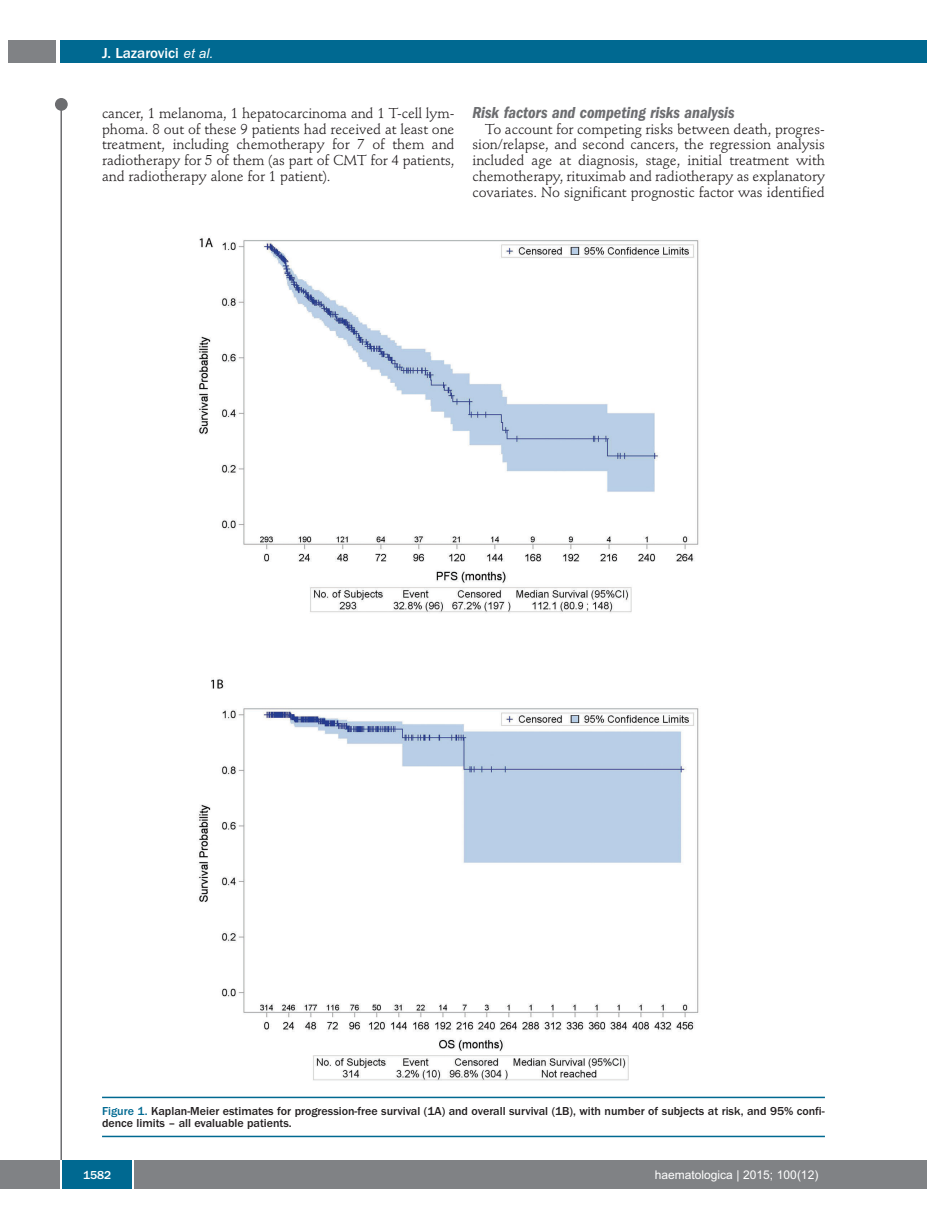
<style>
.page{position:relative;width:927px;height:1225px;background:#fff}
.page>*{position:absolute;margin:0;border:0;box-sizing:border-box;transform-origin:0 0}
.t1{font:italic 600 condensed 16.5px "Franklin Gothic";color:#6c6d70}
.t2{font:500 15px "Franklin Gothic";color:#fff}
.t3{font:14.25px/15.9px "Stempel Schneidler";letter-spacing:-.005em;color:#231f20;text-align:justify}
.t4{font:500 12px/12px "Franklin Gothic";color:#231f20}
.t5{font:12px "Arial";color:#fff}
.t6{font:500 12px "Franklin Gothic";color:#fff}
.s1{font-family:"Arial";font-weight:400;font-style:italic;font-size:13.5px}
.s2{color:#006991}
</style>
<div class="page">
<div style="left:911px;top:40px;width:16px;height:22px;background:#006991"></div>
<div style="left:910px;top:1160px;width:17px;height:28px;background:#808285"></div>
<div style="left:55px;top:98px;width:13px;height:13px;background:#6c6d70;border-radius:50%"></div>
<hr style="left:60px;top:101px;width:2px;height:1061px;background:#6c6d70">
<div style="left:60px;top:40px;width:852px;height:22px;background:#006991"></div>
<div style="left:9px;top:40px;width:47px;height:22px;background:#808285"></div>
<div style="left:0;top:1160px;width:911px;height:28px;background:#808285"></div>
<div style="left:62px;top:1160px;width:71px;height:28px;background:#006991"></div>
<hr style="left:60px;top:1160px;width:2px;height:28px;background:#fff">
<svg style="left:133px;top:1160px;width:1px;height:28px"></svg>
<img style="left:197px;top:237px;width:502px;height:844px">
<hr style="left:102px;top:1096px;width:723px;height:2px;background:#006991">
<hr style="left:102px;top:1135px;width:723px;height:2px;background:#006991">
<p class="t2" style="left:102px;top:44px;width:113px">J. Lazarovici <span class="s1">et al.</span></p>
<p class="t3" style="left:102px;top:106px;width:354px">cancer, 1 melanoma, 1 hepatocarcinoma and 1 T-cell lym&shy;phoma. 8 out of these 9 patients had received at least one treatment, including chemotherapy for 7 of them and radiotherapy for 5 of them (as part of CMT for 4 patients, and radiotherapy alone for 1 patient).</p>
<p class="t1" style="left:472px;top:106px;width:264px">Risk factors and competing risks analysis</p>
<p class="t3" style="left:472px;top:122px;width:354px;text-indent:13px">To account for competing risks between death, progres&shy;sion/relapse, and second cancers, the regression analysis included age at diagnosis, stage, initial treatment with chemotherapy, rituximab and radiotherapy as explanatory covariates. No significant prognostic factor was identified</p>
<p class="t4" style="left:102px;top:1105px;width:724px"><span class="s2">Figure 1.</span> Kaplan-Meier estimates for progression-free survival (1A) and overall survival (1B), with number of subjects at risk, and 95% confi&shy;dence limits – all evaluable patients.</p>
<p class="t6" style="left:83px;top:1167px;width:30px">1582</p>
<p class="t5" style="left:655px;top:1167px;width:165px">haematologica | 2015; 100(12)</p>
</div>
